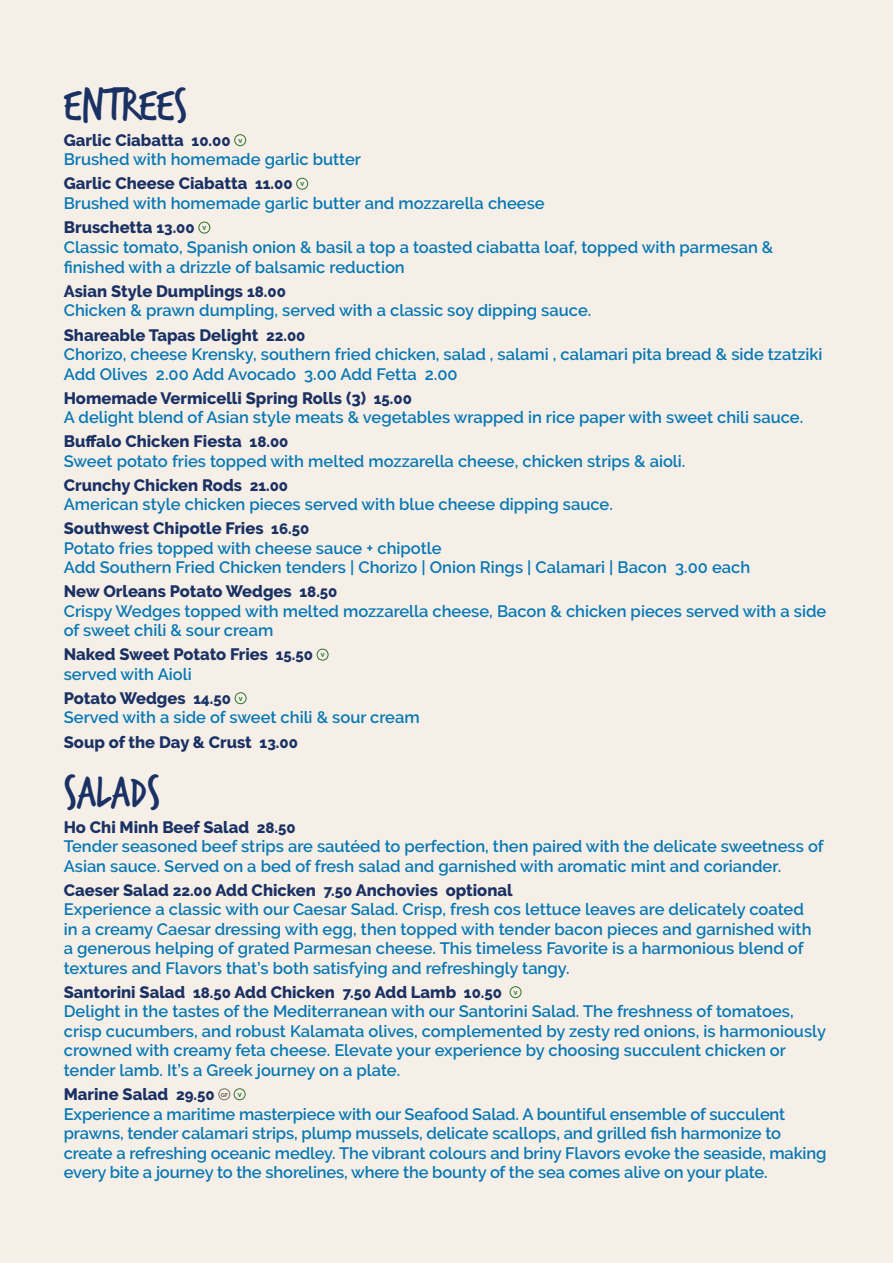
<style>
.page{position:relative;width:893px;height:1263px;background:#f6efe8}
.page>*{position:absolute;margin:0;border:0;box-sizing:border-box;transform-origin:0 0}
.t1{font:48px "Trash Hand";color:#1a3164}
.t2{font:600 16.5px/19.5px "Raleway";color:#0678b4}
.t3{font:800 16.5px "Raleway";color:#1a3164}
.t4{font:800 5.7px "Raleway";color:#2b722c}
.t5{font:800 5.7px "Raleway";color:#776d5e}
.s1{font-size:15px}
.s2{font-weight:800;color:#1a3164}
.s3{font-weight:800;font-size:15px;color:#1a3164}
</style>
<div class="page">
<div style="left:234px;top:134px;width:12px;height:12px;border:1px solid #2b722c;border-radius:50%"></div>
<div style="left:296px;top:178px;width:12px;height:11px;border:1px solid #2b722c;border-radius:50%"></div>
<div style="left:199px;top:222px;width:11px;height:11px;border:1px solid #2b722c;border-radius:50%"></div>
<div style="left:317px;top:649px;width:11px;height:11px;border:1px solid #2b722c;border-radius:50%"></div>
<div style="left:235px;top:692px;width:11px;height:12px;border:1px solid #2b722c;border-radius:50%"></div>
<div style="left:510px;top:986px;width:11px;height:12px;border:1px solid #2b722c;border-radius:50%"></div>
<div style="left:219px;top:1088px;width:11px;height:12px;border:1px solid #776d5e;border-radius:50%"></div>
<div style="left:234px;top:1088px;width:11px;height:12px;border:1px solid #2b722c;border-radius:50%"></div>
<h1 class="t1" style="left:64px;top:81px;width:125px">ENTREES</h1>
<p class="t3" style="left:64px;top:131px;width:168px">Garlic Ciabatta <span class="s1">10.00</span></p>
<p class="t4" style="left:238px;top:137px;width:5px">V</p>
<p class="t2" style="left:64px;top:148px;width:299px;line-height:24px">Brushed with homemade garlic butter<br><span class="s2">Garlic Cheese Ciabatta</span> <span class="s3">11.00</span></p>
<p class="t4" style="left:300px;top:181px;width:5px">V</p>
<p class="t2" style="left:64px;top:191px;width:482px;line-height:24px">Brushed with homemade garlic butter and mozzarella cheese<br><span class="s2">Bruschetta</span> <span class="s3">13.00</span></p>
<p class="t4" style="left:203px;top:225px;width:5px">V</p>
<p class="t2" style="left:64px;top:237px;width:711px">Classic tomato, Spanish onion &amp; basil a top a toasted ciabatta loaf, topped with parmesan &amp; finished with a drizzle of balsamic reduction</p>
<p class="t2" style="left:64px;top:281px;width:529px"><span class="s2">Asian Style Dumplings</span> <span class="s3">18.00<br></span>Chicken &amp; prawn dumpling, served with a classic soy dipping sauce.</p>
<p class="t2" style="left:64px;top:325px;width:760px"><span class="s2">Shareable Tapas Delight</span> <span class="s3">22.00<br></span>Chorizo, cheese Krensky, southern fried chicken, salad , salami , calamari pita bread &amp; side tzatziki<br>Add Olives 2.00 Add Avocado 3.00 Add Fetta 2.00</p>
<p class="t2" style="left:64px;top:388px;width:741px"><span class="s2">Homemade Vermicelli Spring Rolls (3)</span> <span class="s3">15.00<br></span>A delight blend of Asian style meats &amp; vegetables wrapped in rice paper with sweet chili sauce.</p>
<p class="t2" style="left:64px;top:432px;width:623px"><span class="s2">Buffalo Chicken Fiesta</span> <span class="s3">18.00<br></span>Sweet potato fries topped with melted mozzarella cheese, chicken strips &amp; aioli.</p>
<p class="t2" style="left:64px;top:475px;width:551px"><span class="s2">Crunchy Chicken Rods</span> <span class="s3">21.00<br></span>American style chicken pieces served with blue cheese dipping sauce.</p>
<p class="t2" style="left:64px;top:519px;width:688px"><span class="s2">Southwest Chipotle Fries</span> <span class="s3">16.50<br></span>Potato fries topped with cheese sauce + chipotle<br>Add Southern Fried Chicken tenders | Chorizo | Onion Rings | Calamari | Bacon 3.00 each</p>
<p class="t2" style="left:64px;top:582px;width:764px"><span class="s2">New Orleans Potato Wedges</span> <span class="s3">18.50<br></span>Crispy Wedges topped with melted mozzarella cheese, Bacon &amp; chicken pieces served with a side of sweet chili &amp; sour cream</p>
<p class="t3" style="left:64px;top:645px;width:251px">Naked Sweet Potato Fries <span class="s1">15.50</span></p>
<p class="t4" style="left:321px;top:652px;width:5px">V</p>
<p class="t2" style="left:64px;top:662px;width:169px;line-height:24px">served with Aioli<br><span class="s2">Potato Wedges</span> <span class="s3">14.50</span></p>
<p class="t4" style="left:239px;top:695px;width:5px">V</p>
<p class="t2" style="left:64px;top:706px;width:357px;line-height:24px">Served with a side of sweet chili &amp; sour cream<br><span class="s2">Soup of the Day &amp; Crust</span> <span class="s3">13.00</span></p>
<h1 class="t1" style="left:64px;top:768px;width:98px">SALADS</h1>
<p class="t2" style="left:64px;top:817px;width:761px"><span class="s2">Ho Chi Minh Beef Salad</span> <span class="s3">28.50<br></span>Tender seasoned beef strips are sautéed to perfection, then paired with the delicate sweetness of<br>Asian sauce. Served on a bed of fresh salad and garnished with aromatic mint and coriander.</p>
<p class="t2" style="left:64px;top:880px;width:749px"><span class="s2">Caeser Salad</span> <span class="s3">22.00</span> <span class="s2">Add Chicken</span> <span class="s3">7.50</span> <span class="s2">Anchovies optional<br></span>Experience a classic with our Caesar Salad. Crisp, fresh cos lettuce leaves are delicately coated in a creamy Caesar dressing with egg, then topped with tender bacon pieces and garnished with a generous helping of grated Parmesan cheese. This timeless Favorite is a harmonious blend of textures and Flavors that’s both satisfying and refreshingly tangy.</p>
<p class="t3" style="left:64px;top:983px;width:440px">Santorini Salad <span class="s1">18.50</span> Add Chicken <span class="s1">7.50</span> Add Lamb <span class="s1">10.50</span></p>
<p class="t4" style="left:514px;top:989px;width:5px">V</p>
<p class="t2" style="left:64px;top:1002px;width:764px">Delight in the tastes of the Mediterranean with our Santorini Salad. The freshness of tomatoes, crisp cucumbers, and robust Kalamata olives, complemented by zesty red onions, is harmoniously crowned with creamy feta cheese. Elevate your experience by choosing succulent chicken or tender lamb. It’s a Greek journey on a plate.</p>
<p class="t3" style="left:64px;top:1085px;width:152px">Marine Salad <span class="s1">29.50</span></p>
<p class="t5" style="left:221px;top:1091px;width:9px">GF</p>
<p class="t4" style="left:238px;top:1091px;width:5px">V</p>
<p class="t2" style="left:64px;top:1104px;width:764px">Experience a maritime masterpiece with our Seafood Salad. A bountiful ensemble of succulent prawns, tender calamari strips, plump mussels, delicate scallops, and grilled fish harmonize to create a refreshing oceanic medley. The vibrant colours and briny Flavors evoke the seaside, making every bite a journey to the shorelines, where the bounty of the sea comes alive on your plate.</p>
</div>
